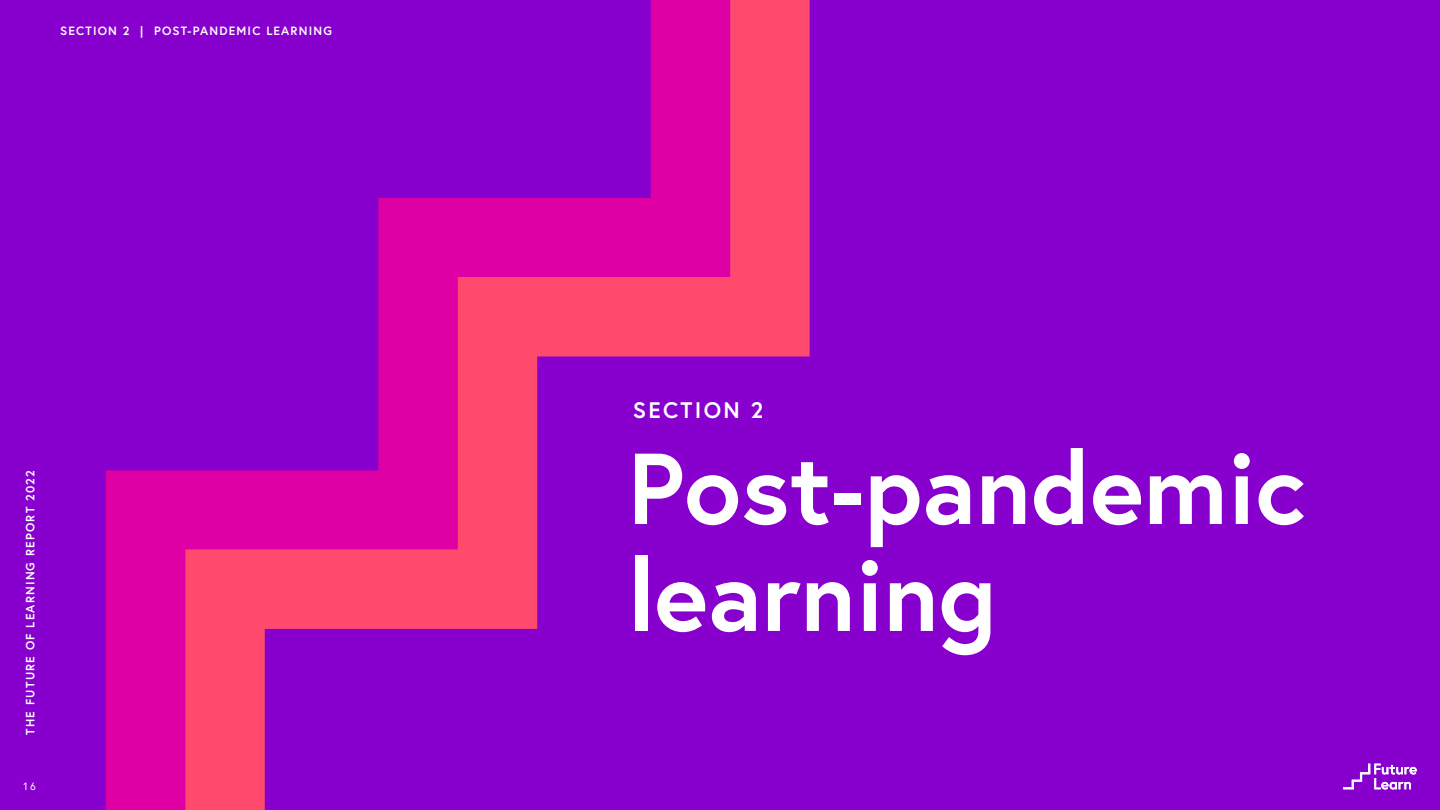
<style>
.page{position:relative;width:1440px;height:810px;background:#8700cd}
.page>*{position:absolute;margin:0;border:0;box-sizing:border-box;transform-origin:0 0}
.t1{font:700 100.5px/106.9px "Europa";color:#fff}
.t2{font:700 22.5px "Europa";letter-spacing:.1em;color:#fff}
.t3{font:700 12px "Europa";letter-spacing:.1em;color:#fff}
.t4{font:10.5px "Europa";color:#fff}
</style>
<div class="page">
<svg style="left:106px;top:0;width:704px;height:810px"></svg>
<svg style="left:1343px;top:764px;width:74px;height:26px"></svg>
<p class="t3" style="left:60px;top:22px;width:273px">SECTION 2 | POST-PANDEMIC LEARNING</p>
<p class="t3" style="left:22px;top:735px;width:266px;rotate:-90deg">THE FUTURE OF LEARNING REPORT 2022</p>
<p class="t4" style="left:23px;top:780px;width:14px">16</p>
<h2 class="t2" style="left:633px;top:395px;width:132px">SECTION 2</h2>
<h1 class="t1" style="left:628px;top:433px;width:680px">Post-pandemic learning</h1>
</div>
